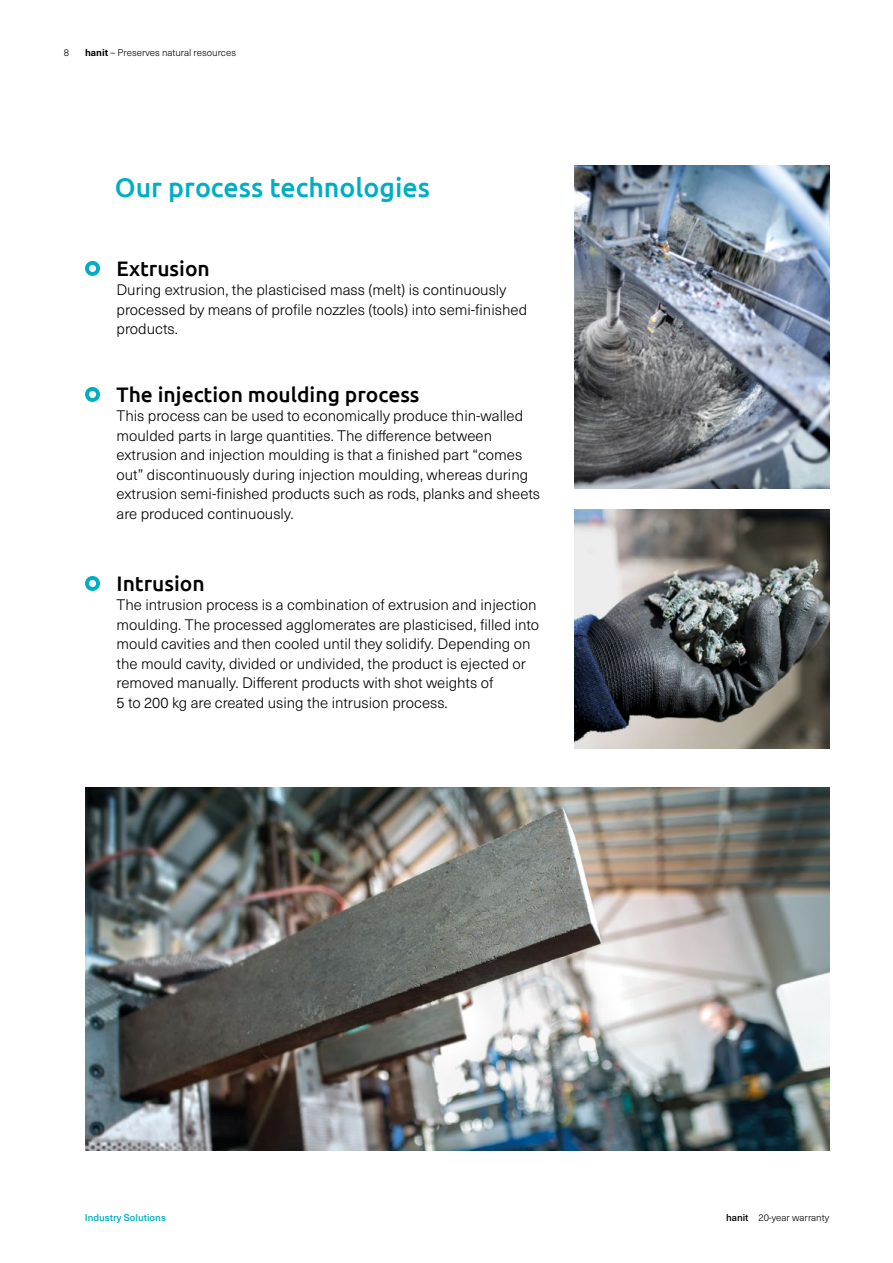
<style>
.page{position:relative;width:893px;height:1263px;background:#fff}
.page>*{position:absolute;margin:0;border:0;box-sizing:border-box;transform-origin:0 0}
.t1{font:500 27px "Ubuntu";color:#00aec3}
.t2{font:500 21px "Ubuntu";color:#000}
.t3{font:300 15px/19.5px "Neue Haas Unica W1 G";color:#000}
.t4{font:300 9.75px "Neue Haas Unica W1 G";color:#000}
.t5{font:500 9.75px "Neue Haas Unica W1 G";color:#00aec3}
.s1{font-weight:700}
.s2{font-weight:500}
</style>
<div class="page">
<img style="left:574px;top:166px;width:255px;height:323px">
<img style="left:574px;top:510px;width:255px;height:238px">
<img style="left:85px;top:788px;width:744px;height:362px">
<div style="left:85px;top:261px;width:15px;height:15px;border:4px solid #00aec3;border-radius:50%"></div>
<div style="left:85px;top:387px;width:15px;height:15px;border:4px solid #00aec3;border-radius:50%"></div>
<div style="left:85px;top:576px;width:15px;height:15px;border:4px solid #00aec3;border-radius:50%"></div>
<p class="t4" style="left:64px;top:45px;width:7px">8</p>
<p class="t4" style="left:85px;top:45px;width:152px"><span class="s1">hanit</span> – Preserves natural resources</p>
<h1 class="t1" style="left:115px;top:170px;width:317px">Our process technologies</h1>
<h2 class="t2" style="left:117px;top:255px;width:95px">Extrusion</h2>
<p class="t3" style="left:117px;top:280px;width:412px">During extrusion, the plasticised mass (melt) is continuously processed by means of profile nozzles (tools) into semi-finished products.</p>
<h2 class="t2" style="left:117px;top:381px;width:304px">The injection moulding process</h2>
<p class="t3" style="left:117px;top:406px;width:425px">This process can be used to economically produce thin-walled moulded parts in large quantities. The difference between extrusion and injection moulding is that a finished part “comes out” discontinuously during injection moulding, whereas during extrusion semi-finished products such as rods, planks and sheets are produced continuously.</p>
<h2 class="t2" style="left:117px;top:570px;width:90px">Intrusion</h2>
<p class="t3" style="left:117px;top:595px;width:424px">The intrusion process is a combination of extrusion and injection moulding. The processed agglomerates are plasticised, filled into mould cavities and then cooled until they solidify. Depending on the mould cavity, divided or undivided, the product is ejected or removed manually. Different products with shot weights of<br>5 to 200 kg are created using the intrusion process.</p>
<p class="t5" style="left:85px;top:1210px;width:83px">Industry Solutions</p>
<p class="t4" style="left:726px;top:1210px;width:105px"><span class="s2">hanit</span> 20-year warranty</p>
</div>
